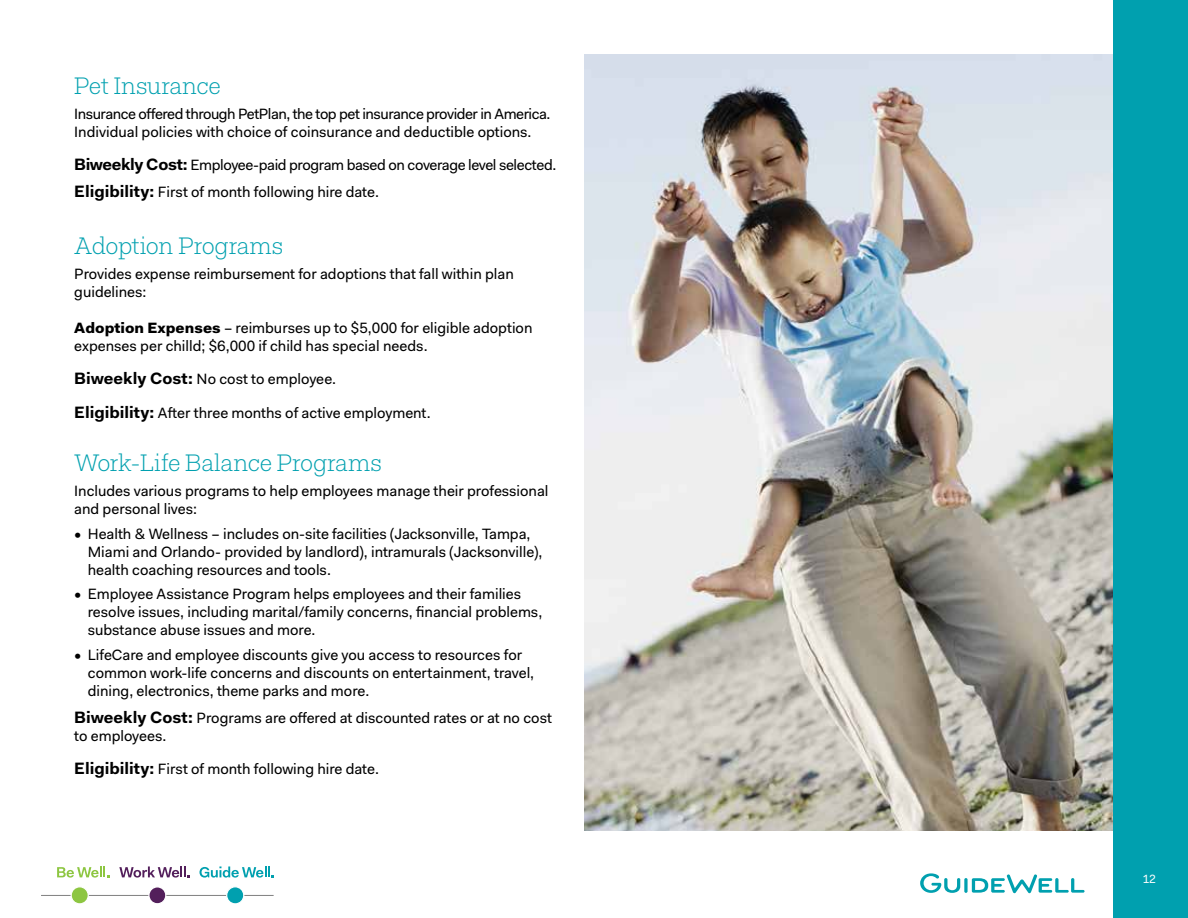
<style>
.page{position:relative;width:1188px;height:918px;background:#fff}
.page>*{position:absolute;margin:0;border:0;box-sizing:border-box;transform-origin:0 0}
.t1{font:300 24px "Fakt Slab Pro";letter-spacing:-.005em;color:#00a0af}
.t2{font:15px/18px "Fakt Pro";color:#000}
.t3{font:15px/26.5px "Fakt Pro";letter-spacing:-.025em;color:#000}
.t4{font:12px "Fakt Pro";color:#fff}
.s1{font-weight:700;font-size:16.5px}
.s2{font-weight:900}
</style>
<div class="page">
<div style="left:1114px;top:0;width:74px;height:918px;background:#00a0af"></div>
<svg style="left:920px;top:873px;width:165px;height:20px"></svg>
<hr style="left:41px;top:895px;width:233px;height:1px;background:#808080">
<svg style="left:71px;top:887px;width:18px;height:17px"></svg>
<svg style="left:226px;top:887px;width:18px;height:17px"></svg>
<svg style="left:148px;top:887px;width:18px;height:17px"></svg>
<svg style="left:57px;top:866px;width:52px;height:12px"></svg>
<svg style="left:119px;top:866px;width:71px;height:12px"></svg>
<svg style="left:199px;top:866px;width:75px;height:12px"></svg>
<img style="left:585px;top:54px;width:527px;height:777px">
<h1 class="t1" style="left:74px;top:70px;width:148px">Pet Insurance</h1>
<p class="t2" style="left:74px;top:105px;width:478px">Insurance offered through PetPlan, the top pet insurance provider in America.<br>Individual policies with choice of coinsurance and deductible options.</p>
<p class="t3" style="left:74px;top:152px;width:484px"><span class="s1">Biweekly Cost:</span> Employee-paid program based on coverage level selected.<br><span class="s1">Eligibility:</span> First of month following hire date.</p>
<h1 class="t1" style="left:74px;top:230px;width:210px">Adoption Programs</h1>
<p class="t2" style="left:74px;top:265px;width:441px">Provides expense reimbursement for adoptions that fall within plan guidelines:</p>
<p class="t2" style="left:74px;top:319px;width:460px"><span class="s2">Adoption Expenses</span> – reimburses up to $5,000 for eligible adoption expenses per chilld; $6,000 if child has special needs.</p>
<p class="t2" style="left:74px;top:370px;width:263px"><span class="s1">Biweekly Cost:</span> No cost to employee.</p>
<p class="t2" style="left:74px;top:403px;width:358px"><span class="s1">Eligibility:</span> After three months of active employment.</p>
<h1 class="t1" style="left:74px;top:447px;width:309px">Work-Life Balance Programs</h1>
<p class="t2" style="left:74px;top:482px;width:476px">Includes various programs to help employees manage their professional and personal lives:</p>
<p class="t2" style="left:88px;top:524px;width:456px;text-indent:-14px">• Health &amp; Wellness – includes on-site facilities (Jacksonville, Tampa,<br>Miami and Orlando- provided by landlord), intramurals (Jacksonville), health coaching resources and tools.</p>
<p class="t2" style="left:88px;top:585px;width:456px;text-indent:-14px">• Employee Assistance Program helps employees and their families resolve issues, including marital/family concerns, financial problems, substance abuse issues and more.</p>
<p class="t2" style="left:88px;top:646px;width:448px;text-indent:-14px">• LifeCare and employee discounts give you access to resources for common work-life concerns and discounts on entertainment, travel, dining, electronics, theme parks and more.</p>
<p class="t2" style="left:74px;top:708px;width:479px"><span class="s1">Biweekly Cost:</span> Programs are offered at discounted rates or at no cost to employees.</p>
<p class="t2" style="left:74px;top:760px;width:306px"><span class="s1">Eligibility:</span> First of month following hire date.</p>
<p class="t4" style="left:1143px;top:871px;width:15px">12</p>
</div>
